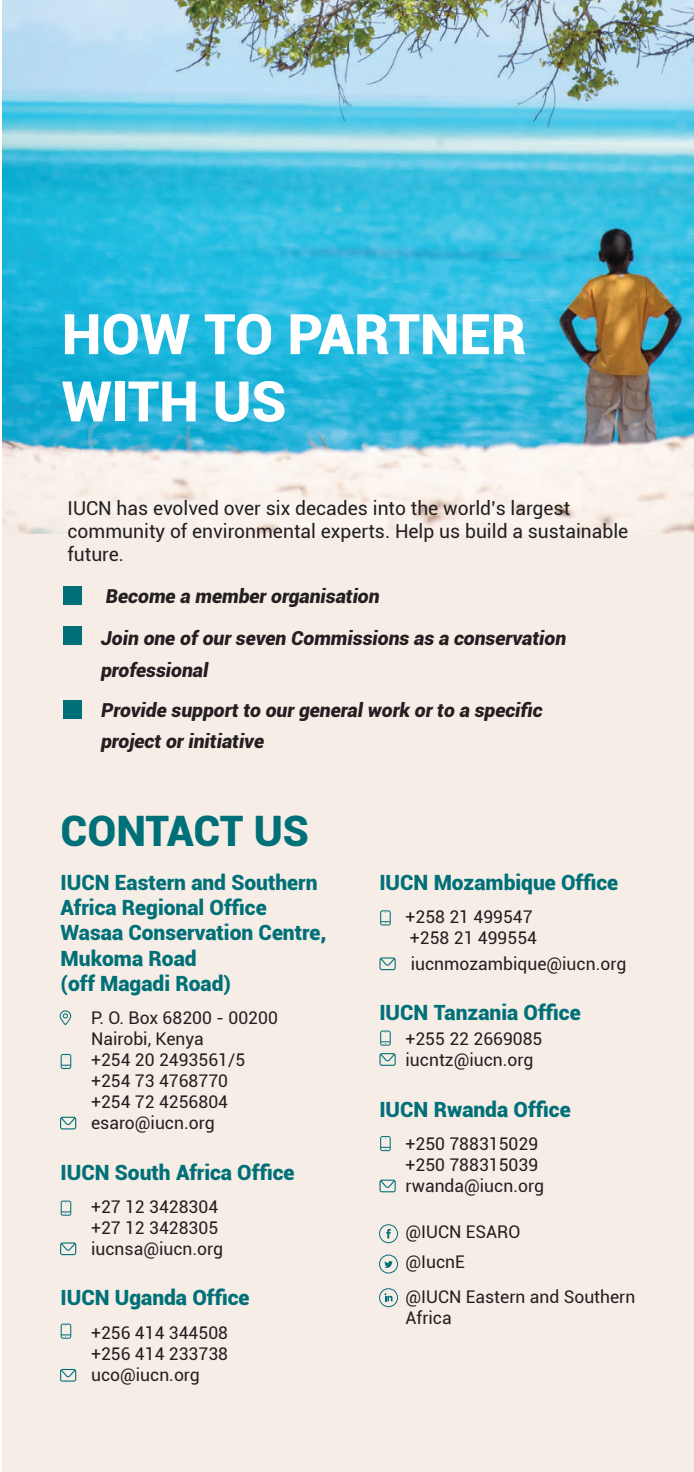
<style>
.page{position:relative;width:694px;height:1472px;background:#fff}
.page>*{position:absolute;margin:0;border:0;box-sizing:border-box;transform-origin:0 0}
.t1{font:900 56px/67.2px "Roboto";color:#fff}
.t2{font:900 42px "Roboto";letter-spacing:-.005em;color:#007078}
.t3{font:900 21px/25.2px "Roboto";color:#007078}
.t4{font:italic 900 19.25px/42px "Roboto";color:#231f20}
.t5{font:19.25px/23.1px "Roboto";color:#231f20}
.t6{font:17.5px/21px "Roboto";color:#231f20}
</style>
<div class="page">
<div style="left:3px;top:489px;width:690px;height:983px;background:#f6ede6"></div>
<img style="left:3px;top:1px;width:690px;height:533px">
<div style="left:63px;top:586px;width:19px;height:18px;background:#007078"></div>
<div style="left:63px;top:626px;width:19px;height:18px;background:#007078"></div>
<div style="left:63px;top:700px;width:19px;height:18px;background:#007078"></div>
<svg style="left:380px;top:910px;width:10px;height:15px"></svg>
<svg style="left:379px;top:957px;width:16px;height:13px"></svg>
<svg style="left:61px;top:1054px;width:10px;height:15px"></svg>
<svg style="left:60px;top:1116px;width:16px;height:13px"></svg>
<svg style="left:61px;top:1200px;width:10px;height:15px"></svg>
<svg style="left:60px;top:1242px;width:16px;height:13px"></svg>
<svg style="left:61px;top:1323px;width:10px;height:15px"></svg>
<svg style="left:60px;top:1369px;width:16px;height:12px"></svg>
<svg style="left:380px;top:1136px;width:10px;height:15px"></svg>
<svg style="left:379px;top:1179px;width:16px;height:13px"></svg>
<svg style="left:380px;top:1030px;width:10px;height:15px"></svg>
<svg style="left:379px;top:1053px;width:16px;height:13px"></svg>
<svg style="left:60px;top:1010px;width:11px;height:15px"></svg>
<div style="left:379px;top:1254px;width:19px;height:19px;border:1px solid #007078;border-radius:50%"></div>
<svg style="left:384px;top:1261px;width:8px;height:6px"></svg>
<div style="left:379px;top:1288px;width:19px;height:19px;border:1px solid #007078;border-radius:50%"></div>
<svg style="left:384px;top:1293px;width:8px;height:8px"></svg>
<div style="left:379px;top:1224px;width:19px;height:19px;border:1px solid #007078;border-radius:50%"></div>
<svg style="left:386px;top:1229px;width:4px;height:9px"></svg>
<h1 class="t1" style="left:62px;top:298px;width:466px">HOW TO PARTNER<br>WITH US</h1>
<p class="t5" style="left:68px;top:496px;width:562px">IUCN has evolved over six decades into the world’s largest community of environmental experts. Help us build a sustainable future.</p>
<p class="t4" style="left:101px;top:574px;width:466px">Become a member organisation<br>Join one of our seven Commissions as a conservation</p>
<p class="t4" style="left:101px;top:649px;width:443px;line-height:40.2px">professional<br>Provide support to our general work or to a specific</p>
<p class="t4" style="left:101px;top:720px;width:164px">project or initiative</p>
<h2 class="t2" style="left:61px;top:801px;width:250px">CONTACT US</h2>
<p class="t3" style="left:61px;top:869px;width:267px">IUCN Eastern and Southern<br>Africa Regional Office<br>Wasaa Conservation Centre,<br>Mukoma Road<br>(off Magadi Road)</p>
<p class="t6" style="left:91px;top:1006px;width:188px">P. O. Box 68200 - 00200<br>Nairobi, Kenya<br>+254 20 2493561/5 +254 73 4768770<br>+254 72 4256804 esaro@iucn.org</p>
<p class="t3" style="left:61px;top:1158px;width:235px">IUCN South Africa Office</p>
<p class="t6" style="left:91px;top:1195px;width:133px">+27 12 3428304 +27 12 3428305 iucnsa@iucn.org</p>
<p class="t3" style="left:61px;top:1284px;width:190px">IUCN Uganda Office</p>
<p class="t6" style="left:91px;top:1321px;width:138px;text-align:justify">+256 414 344508 +256 414 233738 uco@iucn.org</p>
<p class="t3" style="left:379px;top:869px;width:240px">IUCN Mozambique Office</p>
<p class="t6" style="left:405px;top:906px;width:133px">+258 21 499547 +258 21 499554</p>
<p class="t6" style="left:410px;top:952px;width:217px">iucnmozambique@iucn.org</p>
<p class="t3" style="left:379px;top:999px;width:203px">IUCN Tanzania Office</p>
<p class="t6" style="left:405px;top:1027px;width:138px">+255 22 2669085 iucntz@iucn.org</p>
<p class="t3" style="left:379px;top:1095px;width:193px">IUCN Rwanda Office</p>
<p class="t6" style="left:405px;top:1132px;width:140px">+250 788315029 +250 788315039 rwanda@iucn.org</p>
<p class="t6" style="left:405px;top:1216px;width:116px;line-height:29.8px">@IUCN ESARO @IucnE</p>
<p class="t6" style="left:405px;top:1285px;width:231px">@IUCN Eastern and Southern<br>Africa</p>
</div>
